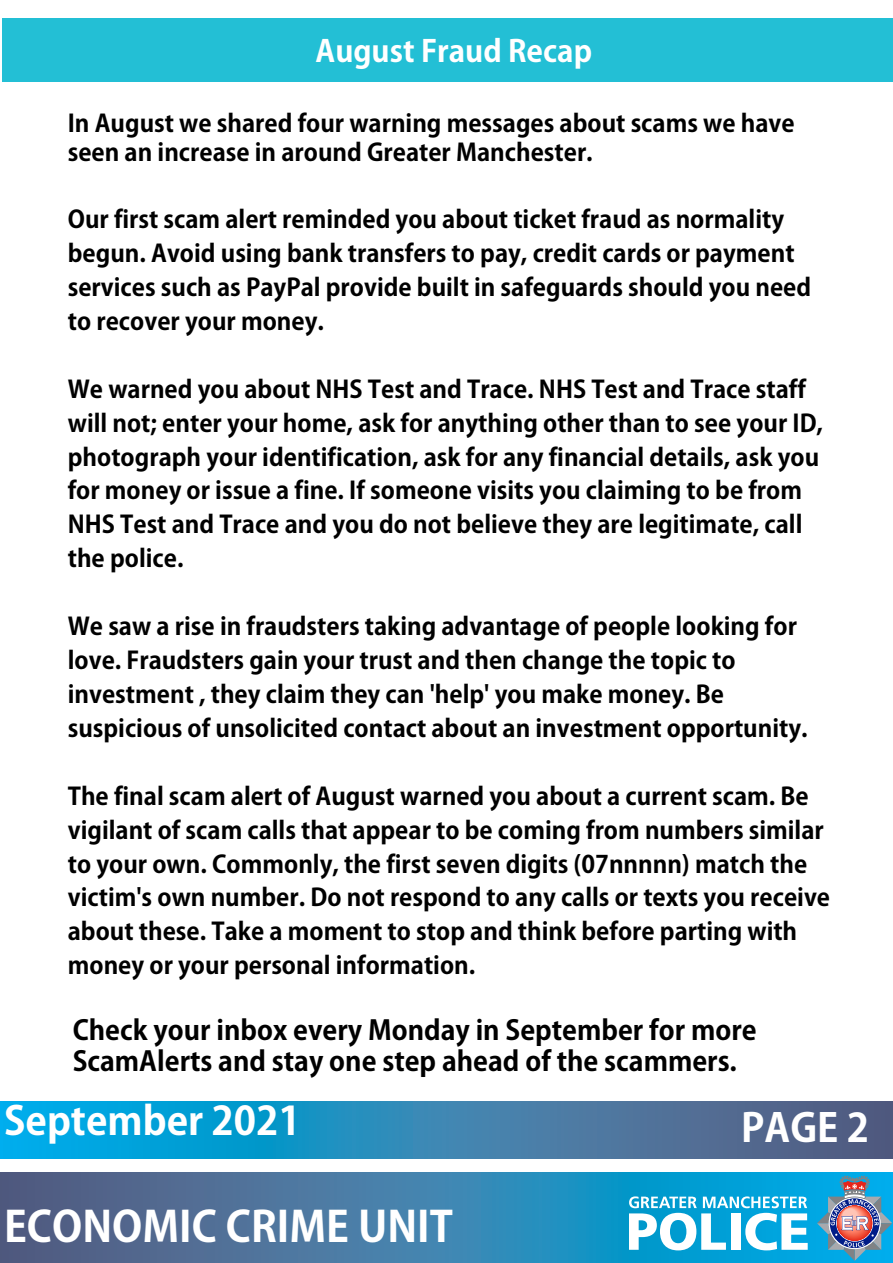
<style>
.page{position:relative;width:893px;height:1263px;background:#fff}
.page>*{position:absolute;margin:0;border:0;box-sizing:border-box;transform-origin:0 0}
.t1{font:700 42px "Adobe Gothic Std";color:#fff}
.t2{font:700 39px "Adobe Gothic Std";color:#fff}
.t3{font:700 30px "Adobe Gothic Std";color:#fff}
.t4{font:700 27px/30.8px "Adobe Gothic Std";color:#000}
.t5{font:700 24px/33.9px "Adobe Gothic Std";color:#000}
</style>
<div class="page">
<svg style="left:0;top:1172px;width:893px;height:90px;background:#3a7da9"></svg>
<svg style="left:629px;top:1196px;width:179px;height:54px"></svg>
<svg style="left:817px;top:1176px;width:75px;height:85px;background:#5a93b9"></svg>
<svg style="left:0;top:1101px;width:893px;height:58px;background:#2e85b3"></svg>
<div style="left:2px;top:18px;width:891px;height:64px;background:#23bfd5"></div>
<p class="t3" style="left:315px;top:33px;width:278px">August Fraud Recap</p>
<p class="t5" style="left:68px;top:109px;width:728px;line-height:28.8px">In August we shared four warning messages about scams we have seen an increase in around Greater Manchester.</p>
<p class="t5" style="left:68px;top:203px;width:745px">Our first scam alert reminded you about ticket fraud as normality begun. Avoid using bank transfers to pay, credit cards or payment services such as PayPal provide built in safeguards should you need to recover your money.</p>
<p class="t5" style="left:68px;top:372px;width:757px">We warned you about NHS Test and Trace. NHS Test and Trace staff will not; enter your home, ask for anything other than to see your ID, photograph your identification, ask for any financial details, ask you for money or issue a fine. If someone visits you claiming to be from NHS Test and Trace and you do not believe they are legitimate, call the police.</p>
<p class="t5" style="left:68px;top:610px;width:741px">We saw a rise in fraudsters taking advantage of people looking for love. Fraudsters gain your trust and then change the topic to investment , they claim they can 'help' you make money. Be suspicious of unsolicited contact about an investment opportunity.</p>
<p class="t5" style="left:68px;top:779px;width:764px">The final scam alert of August warned you about a current scam. Be vigilant of scam calls that appear to be coming from numbers similar to your own. Commonly, the first seven digits (07nnnnn) match the victim's own number. Do not respond to any calls or texts you receive about these. Take a moment to stop and think before parting with money or your personal information.</p>
<p class="t4" style="left:73px;top:1015px;width:685px">Check your inbox every Monday in September for more<br>ScamAlerts and stay one step ahead of the scammers.</p>
<h2 class="t2" style="left:4px;top:1097px;width:298px">September 2021</h2>
<h1 class="t1" style="left:4px;top:1201px;width:450px">ECONOMIC CRIME UNIT</h1>
<h2 class="t2" style="left:741px;top:1104px;width:130px">PAGE 2</h2>
</div>
